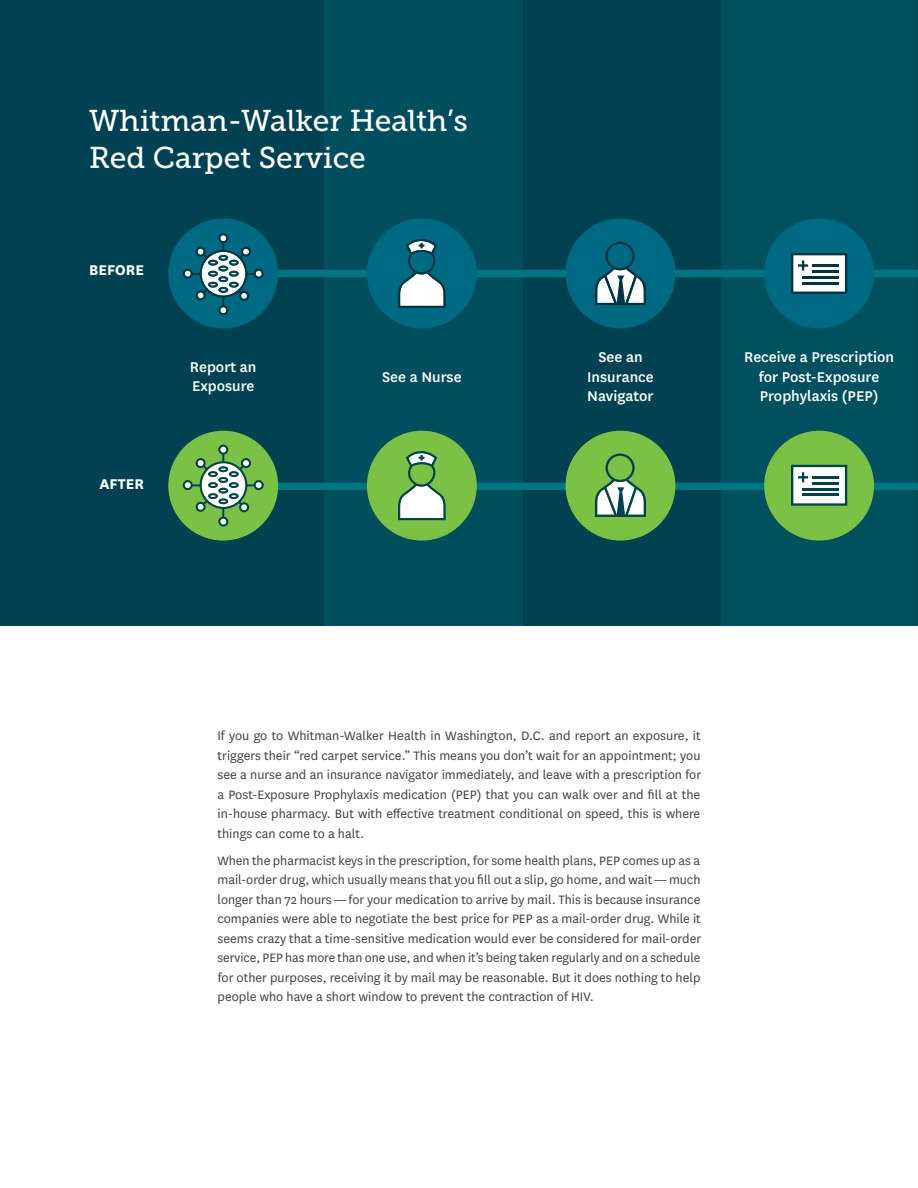
<style>
.page{position:relative;width:918px;height:1188px;background:#fff}
.page>*{position:absolute;margin:0;border:0;box-sizing:border-box;transform-origin:0 0}
.t1{font:30px/37.5px "Museo Slab 500";color:#fff}
.t2{font:500 16.5px/19.5px "National";color:#fff;text-align:center}
.t3{font:700 16.5px "National";color:#fff}
.t4{font:14.25px/19.5px "National";color:#414042;text-align:justify}
</style>
<div class="page">
<div style="left:0;top:0;width:918px;height:626px;background:#004252"></div>
<div style="left:324px;top:0;width:199px;height:626px;background:#004e5e"></div>
<div style="left:721px;top:0;width:196px;height:626px;background:#005160"></div>
<div style="left:197px;top:270px;width:721px;height:7px;background:#027583"></div>
<div style="left:197px;top:483px;width:721px;height:7px;background:#027583"></div>
<div style="left:168px;top:219px;width:110px;height:109px;background:#006a83;border-radius:50%"></div>
<svg style="left:183px;top:233px;width:81px;height:82px"></svg>
<div style="left:367px;top:219px;width:110px;height:109px;background:#006a83;border-radius:50%"></div>
<svg style="left:398px;top:239px;width:48px;height:69px"></svg>
<div style="left:566px;top:219px;width:109px;height:109px;background:#006a83;border-radius:50%"></div>
<svg style="left:595px;top:242px;width:51px;height:63px"></svg>
<div style="left:764px;top:219px;width:110px;height:109px;background:#006a83;border-radius:50%"></div>
<svg style="left:791px;top:253px;width:56px;height:41px;background:#b8c7cb"></svg>
<hr style="left:813px;top:270px;width:26px;height:3px;background:#003442">
<hr style="left:813px;top:264px;width:26px;height:3px;background:#003442">
<hr style="left:802px;top:276px;width:37px;height:2px;background:#003442">
<hr style="left:802px;top:282px;width:37px;height:2px;background:#003442">
<div style="left:168px;top:431px;width:110px;height:110px;background:#7bc244;border-radius:50%"></div>
<svg style="left:183px;top:445px;width:81px;height:82px"></svg>
<div style="left:367px;top:431px;width:110px;height:110px;background:#7bc244;border-radius:50%"></div>
<svg style="left:398px;top:451px;width:48px;height:69px"></svg>
<div style="left:566px;top:431px;width:109px;height:110px;background:#7bc244;border-radius:50%"></div>
<svg style="left:595px;top:454px;width:51px;height:63px"></svg>
<div style="left:764px;top:431px;width:110px;height:110px;background:#7bc244;border-radius:50%"></div>
<svg style="left:791px;top:465px;width:56px;height:41px;background:#b5c8cb"></svg>
<hr style="left:813px;top:482px;width:26px;height:2px;background:#004252">
<hr style="left:813px;top:476px;width:26px;height:2px;background:#004252">
<hr style="left:802px;top:488px;width:37px;height:2px;background:#004252">
<hr style="left:802px;top:494px;width:37px;height:2px;background:#004252">
<h1 class="t1" style="left:89px;top:102px;width:380px">Whitman-Walker Health’s<br>Red Carpet Service</h1>
<p class="t3" style="left:89px;top:258px;width:56px">BEFORE</p>
<p class="t3" style="left:99px;top:472px;width:46px">AFTER</p>
<p class="t2" style="left:190px;top:356px;width:68px;text-align:left">Report an<br>Exposure</p>
<p class="t2" style="left:382px;top:366px;width:81px">See a Nurse</p>
<p class="t2" style="left:587px;top:346px;width:68px">See an<br>Insurance<br>Navigator</p>
<p class="t2" style="left:744px;top:346px;width:151px">Receive a Prescription for Post-Exposure<br>Prophylaxis (PEP)</p>
<p class="t4" style="left:217px;top:726px;width:485px">If you go to Whitman-Walker Health in Washington, D.C. and report an exposure, it triggers their “red carpet service.” This means you don’t wait for an appointment; you see a nurse and an insurance navigator immediately, and leave with a prescription for a Post-Exposure Prophylaxis medication (PEP) that you can walk over and fill at the in-house pharmacy. But with effective treatment conditional on speed, this is where things can come to a halt.</p>
<p class="t4" style="left:217px;top:850px;width:485px">When the pharmacist keys in the prescription, for some health plans, PEP comes up as a mail-order drug, which usually means that you fill out a slip, go home, and wait — much longer than 72 hours — for your medication to arrive by mail. This is because insurance companies were able to negotiate the best price for PEP as a mail-order drug. While it seems crazy that a time-sensitive medication would ever be considered for mail-order service, PEP has more than one use, and when it’s being taken regularly and on a schedule for other purposes, receiving it by mail may be reasonable. But it does nothing to help people who have a short window to prevent the contraction of HIV.</p>
</div>
